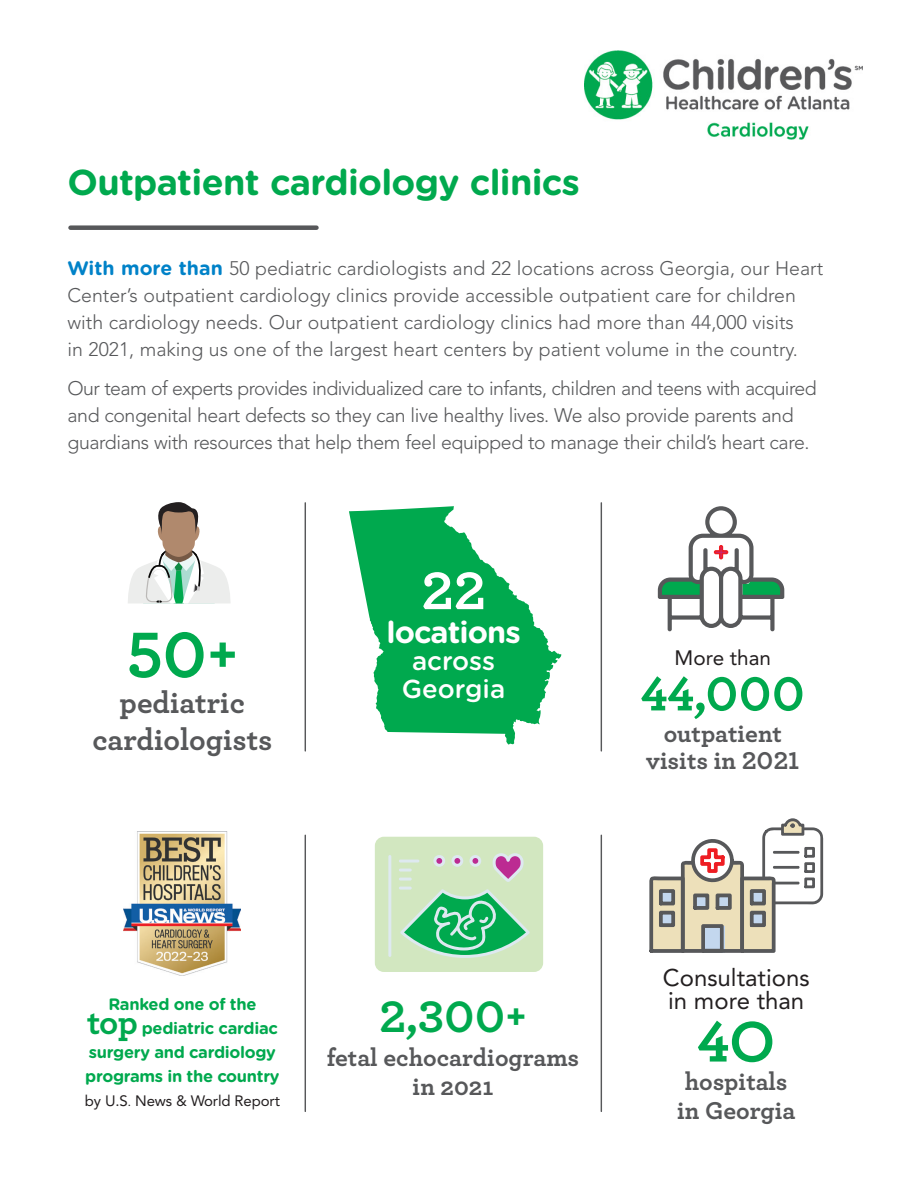
<style>
.page{position:relative;width:918px;height:1188px;background:#fff}
.page>*{position:absolute;margin:0;border:0;box-sizing:border-box;transform-origin:0 0}
.Text{font:700 67.5px "Archer";color:#00a94e}
.Text-2{font:700 60px "Archer";color:#00a94e}
.Text-3{font:700 55.35px "Archer";color:#fff}
.Text-4{font:700 50.1px "Archer";color:#00a94e}
.Text-5{font:700 46.05px "Archer";color:#00a94e}
.Headline_Gotham{font:700 36px "Gotham Rounded";letter-spacing:-.02em;color:#00a94e}
.Text-6{font:700 31.05px/36.3px "Archer";color:#57585a;text-align:center}
.Text-7{font:700 30.6px "Gotham Rounded";letter-spacing:-.03em;color:#fff}
.Text-8{font:500 25.95px/27.6px "Gotham Rounded";color:#fff;text-align:center}
.Text-9{font:700 25.5px/28.5px "Archer";color:#57585a;text-align:center}
.Text-10{font:24px/23.1px "Avenir LT Std";color:#231f20}
.Text-11{font:20.7px "Avenir LT Std";color:#231f20}
.Primary_Crosshead_Go{font:300 19.5px/27px "Avenir LT Std";color:#57585a}
.Primary_Crosshead_Go-2{font:300 19.5px/27px "Avenir LT Std";letter-spacing:-.02em;color:#57585a}
.Text-12{font:700 16.5px/24px "Gotham Rounded";letter-spacing:-.02em;color:#00a94e;text-align:center}
.Text-13{font:15px "Avenir LT Std";letter-spacing:-.01em;color:#231f20}
.s1{font-family:"Gotham Rounded";font-weight:700;color:#0082c8}
.s2{font-family:"Archer";font-size:36px}
.s3{font-weight:300}
</style>
<div class="page">
<div style="left:70px;top:225px;width:246px;height:5px;background:#57585a"></div>
<img style="left:124px;top:832px;width:117px;height:144px">
<hr style="left:305px;top:503px;width:1px;height:248px;background:#57585a">
<hr style="left:305px;top:835px;width:1px;height:276px;background:#57585a">
<hr style="left:601px;top:503px;width:1px;height:248px;background:#57585a">
<hr style="left:601px;top:835px;width:1px;height:276px;background:#57585a">
<svg style="left:128px;top:502px;width:103px;height:101px"></svg>
<svg style="left:349px;top:506px;width:212px;height:239px;fill:#00a94e"></svg>
<svg style="left:657px;top:506px;width:128px;height:126px"></svg>
<svg style="left:375px;top:837px;width:168px;height:135px"></svg>
<svg style="left:649px;top:818px;width:174px;height:135px"></svg>
<img style="left:585px;top:50px;width:278px;height:89px">
<p class="Headline_Gotham" style="left:68px;top:156px;width:514px">Outpatient cardiology clinics</p>
<p class="Primary_Crosshead_Go" style="left:68px;top:255px;width:757px"><span class="s1">With more than</span> 50 pediatric cardiologists and 22 locations across Georgia, our Heart Center’s outpatient cardiology clinics provide accessible outpatient care for children with cardiology needs. Our outpatient cardiology clinics had more than 44,000 visits<br>in 2021, making us one of the largest heart centers by patient volume in the country.</p>
<p class="Primary_Crosshead_Go-2" style="left:68px;top:374px;width:751px">Our team of experts provides individualized care to infants, children and teens with acquired and congenital heart defects so they can live healthy lives. We also provide parents and guardians with resources that help them feel equipped to manage their child’s heart care.</p>
<p class="Text" style="left:127px;top:601px;width:113px">50+</p>
<p class="Text-6" style="left:92px;top:683px;width:182px">pediatric cardiologists</p>
<p class="Text-3" style="left:421px;top:547px;width:66px">22</p>
<p class="Text-7" style="left:386px;top:610px;width:136px">locations</p>
<p class="Text-8" style="left:402px;top:646px;width:105px">across<br>Georgia</p>
<p class="Text-11" style="left:675px;top:646px;width:98px">More than</p>
<p class="Text-4" style="left:641px;top:654px;width:166px">44,000</p>
<p class="Text-9" style="left:646px;top:718px;width:155px;line-height:27.6px">outpatient visits in 2021</p>
<p class="Text-12" style="left:85px;top:992px;width:196px">Ranked one of the <span class="s2">top</span> pediatric cardiac surgery and cardiology programs in the country</p>
<p class="Text-13" style="left:85px;top:1093px;width:197px">by U.S<span class="s3">.</span> News &amp; World Report</p>
<p class="Text-5" style="left:379px;top:980px;width:149px">2,300+</p>
<p class="Text-9" style="left:327px;top:1042px;width:254px">fetal echocardiograms in 2021</p>
<p class="Text-10" style="left:663px;top:966px;width:148px">Consultations in more than</p>
<p class="Text-2" style="left:697px;top:994px;width:79px">4O</p>
<p class="Text-9" style="left:677px;top:1066px;width:120px">hospitals in Georgia</p>
</div>
